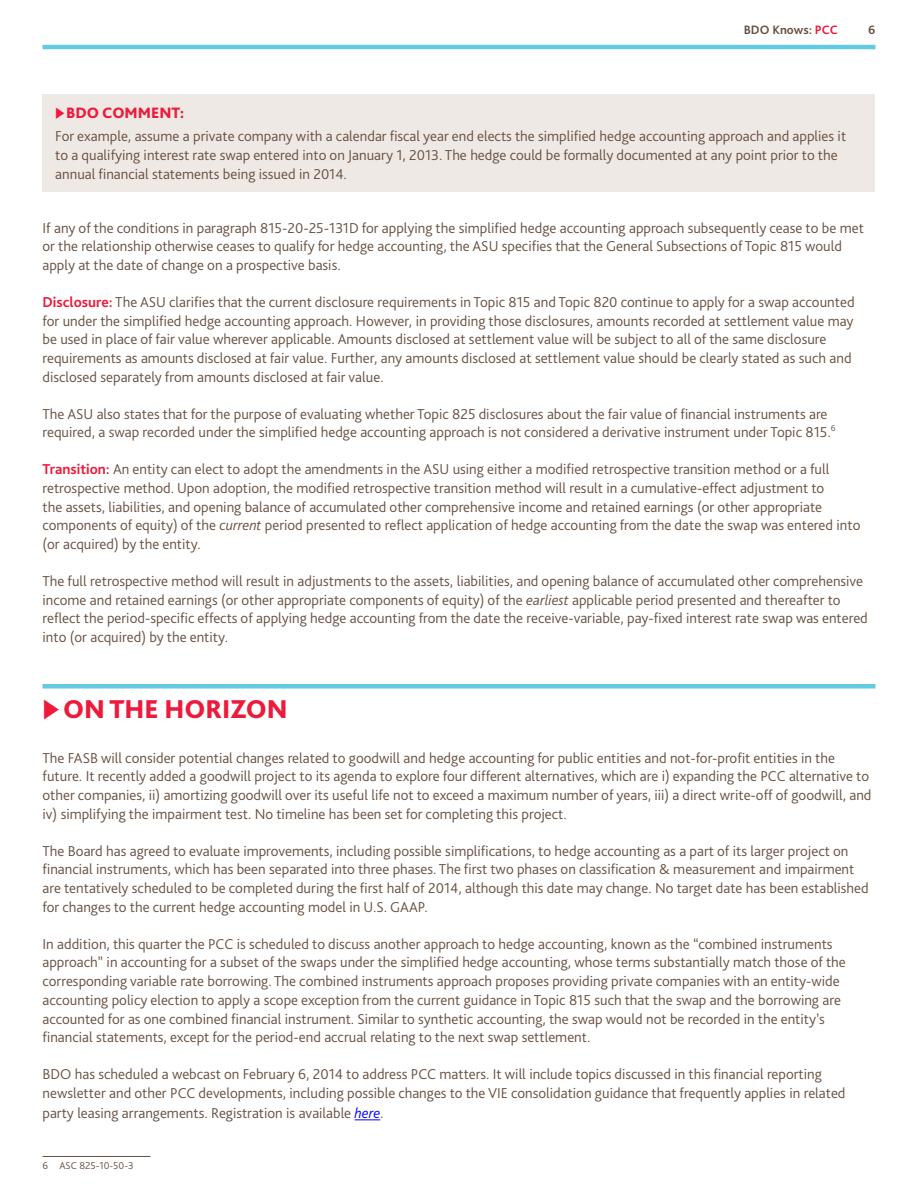
<style>
.page{position:relative;width:918px;height:1188px;background:#fff}
.page>*{position:absolute;margin:0;border:0;box-sizing:border-box;transform-origin:0 0}
.t1{font:800 27px "Bliss Pro";color:#ed1a3b}
.t2{font:800 15.75px "Bliss Pro";color:#ed1a3b}
.t3{font:300 15px/18.8px "Bliss Pro";color:#685041}
.t4{font:700 12.75px "Bliss Pro";color:#685041}
.t5{font:300 10.5px "Bliss Pro";color:#685041}
.s1{color:#ed1a3b}
.s2{font-weight:700;color:#ed1a3b}
.s3{font-style:italic}
.s4{font-style:italic;color:#00f}
</style>
<div class="page">
<hr style="left:43px;top:45px;width:832px;height:4px;background:#62cae3">
<div style="left:43px;top:684px;width:832px;height:5px;background:#62cae3"></div>
<svg style="left:355px;top:1119px;width:25px;height:1px"></svg>
<div style="left:43px;top:94px;width:832px;height:98px;background:#efe9e5"></div>
<hr style="left:43px;top:1156px;width:108px;height:1px;background:#685041">
<p class="t4" style="left:744px;top:22px;width:95px">BDO Knows: <span class="s1">PCC</span></p>
<p class="t4" style="left:868px;top:22px;width:9px">6</p>
<p class="t2" style="left:55px;top:103px;width:131px">◆BDO COMMENT:</p>
<p class="t3" style="left:55px;top:127px;width:792px">For example, assume a private company with a calendar fiscal year end elects the simplified hedge accounting approach and applies it to a qualifying interest rate swap entered into on January 1, 2013. The hedge could be formally documented at any point prior to the annual financial statements being issued in 2014.</p>
<p class="t3" style="left:43px;top:218px;width:823px">If any of the conditions in paragraph 815-20-25-131D for applying the simplified hedge accounting approach subsequently cease to be met or the relationship otherwise ceases to qualify for hedge accounting, the ASU specifies that the General Subsections of Topic 815 would apply at the date of change on a prospective basis.</p>
<p class="t3" style="left:43px;top:292px;width:814px"><span class="s2">Disclosure:</span> The ASU clarifies that the current disclosure requirements in Topic 815 and Topic 820 continue to apply for a swap accounted for under the simplified hedge accounting approach. However, in providing those disclosures, amounts recorded at settlement value may be used in place of fair value wherever applicable. Amounts disclosed at settlement value will be subject to all of the same disclosure requirements as amounts disclosed at fair value. Further, any amounts disclosed at settlement value should be clearly stated as such and disclosed separately from amounts disclosed at fair value.</p>
<p class="t3" style="left:43px;top:404px;width:795px">The ASU also states that for the purpose of evaluating whether Topic 825 disclosures about the fair value of financial instruments are required, a swap recorded under the simplified hedge accounting approach is not considered a derivative instrument under Topic 815.<sup>6</sup></p>
<p class="t3" style="left:43px;top:459px;width:819px"><span class="s2">Transition:</span> An entity can elect to adopt the amendments in the ASU using either a modified retrospective transition method or a full retrospective method. Upon adoption, the modified retrospective transition method will result in a cumulative-effect adjustment to<br>the assets, liabilities, and opening balance of accumulated other comprehensive income and retained earnings (or other appropriate components of equity) of the <span class="s3">current</span> period presented to reflect application of hedge accounting from the date the swap was entered into (or acquired) by the entity.</p>
<p class="t3" style="left:43px;top:571px;width:827px">The full retrospective method will result in adjustments to the assets, liabilities, and opening balance of accumulated other comprehensive income and retained earnings (or other appropriate components of equity) of the <span class="s3">earliest</span> applicable period presented and thereafter to reflect the period-specific effects of applying hedge accounting from the date the receive-variable, pay-fixed interest rate swap was entered into (or acquired) by the entity.</p>
<h1 class="t1" style="left:43px;top:693px;width:247px">◆ON THE HORIZON</h1>
<p class="t3" style="left:43px;top:748px;width:831px">The FASB will consider potential changes related to goodwill and hedge accounting for public entities and not-for-profit entities in the future. It recently added a goodwill project to its agenda to explore four different alternatives, which are i) expanding the PCC alternative to other companies, ii) amortizing goodwill over its useful life not to exceed a maximum number of years, iii) a direct write-off of goodwill, and iv) simplifying the impairment test. No timeline has been set for completing this project.</p>
<p class="t3" style="left:43px;top:841px;width:828px">The Board has agreed to evaluate improvements, including possible simplifications, to hedge accounting as a part of its larger project on financial instruments, which has been separated into three phases. The first two phases on classification &amp; measurement and impairment are tentatively scheduled to be completed during the first half of 2014, although this date may change. No target date has been established for changes to the current hedge accounting model in U.S. GAAP.</p>
<p class="t3" style="left:43px;top:934px;width:805px">In addition, this quarter the PCC is scheduled to discuss another approach to hedge accounting, known as the “combined instruments approach” in accounting for a subset of the swaps under the simplified hedge accounting, whose terms substantially match those of the corresponding variable rate borrowing. The combined instruments approach proposes providing private companies with an entity-wide accounting policy election to apply a scope exception from the current guidance in Topic 815 such that the swap and the borrowing are accounted for as one combined financial instrument. Similar to synthetic accounting, the swap would not be recorded in the entity’s financial statements, except for the period-end accrual relating to the next swap settlement.</p>
<p class="t3" style="left:43px;top:1064px;width:805px;line-height:19.2px">BDO has scheduled a webcast on February 6, 2014 to address PCC matters. It will include topics discussed in this financial reporting newsletter and other PCC developments, including possible changes to the VIE consolidation guidance that frequently applies in related party leasing arrangements. Registration is available <span class="s4">here</span>.</p>
<p class="t5" style="left:43px;top:1159px;width:93px">6 ASC 825-10-50-3</p>
</div>
